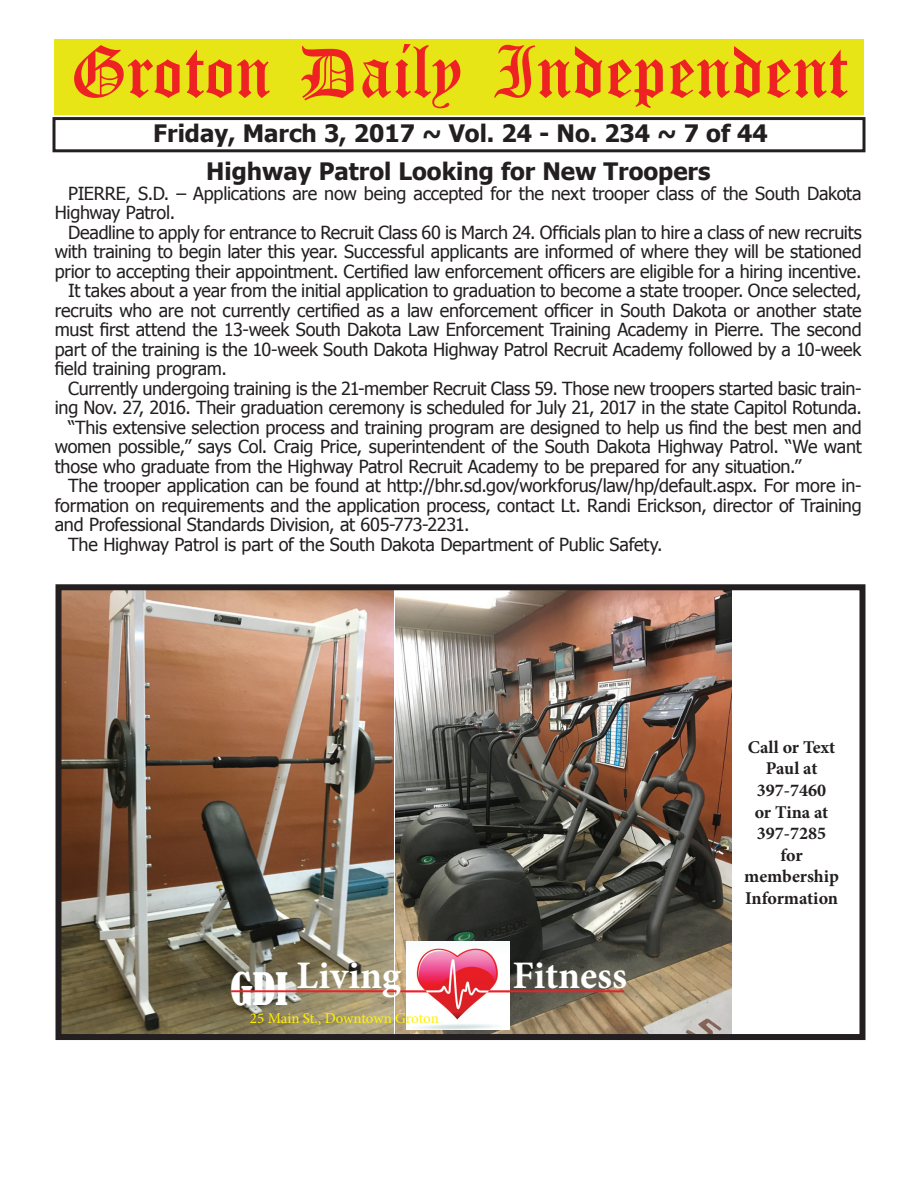
<style>
.page{position:relative;width:918px;height:1188px;background:#fff}
.page>*{position:absolute;margin:0;border:0;box-sizing:border-box;transform-origin:0 0}
.t1{font:54px "Old English Five";color:#ee2123}
.t2{font:700 39px "Minion Pro";color:#fff}
.t3{font:700 24px "Tahoma";color:#231f20}
.t4{font:18px/19.5px "Tahoma";letter-spacing:-.015em;color:#231f20}
.t5{font:700 18px/21.6px "Minion Pro";color:#231f20;text-align:center}
.t6{font:15px "Minion Pro";letter-spacing:-.01em;color:#fff101}
.s1{font-family:"Bernard";font-weight:400;font-stretch:condensed;font-size:42px}
</style>
<div class="page">
<div style="left:52px;top:117px;width:814px;height:35px;border:3px solid #231f20"></div>
<div style="left:54px;top:40px;width:810px;height:75px;background:#e7e515"></div>
<img style="left:396px;top:591px;width:335px;height:442px">
<img style="left:63px;top:591px;width:330px;height:442px">
<div style="left:56px;top:584px;width:810px;height:456px;border:6px solid #231f20"></div>
<hr style="left:231px;top:990px;width:175px;height:2px;background:#ee2027">
<hr style="left:509px;top:990px;width:115px;height:2px;background:#ee2027">
<img style="left:406px;top:942px;width:103px;height:87px">
<h1 class="t1" style="left:70px;top:47px;width:779px">Groton Daily Independent</h1>
<h3 class="t3" style="left:153px;top:116px;width:616px">Friday, March 3, 2017 ~ Vol. 24 - No. 234 ~ 7 of 44</h3>
<h3 class="t3" style="left:206px;top:155px;width:506px">Highway Patrol Looking for New Troopers</h3>
<p class="t4" style="left:55px;top:183px;width:808px;text-indent:14px">PIERRE, S.D. – Applications are now being accepted for the next trooper class of the South Dakota<br>Highway Patrol.</p>
<p class="t4" style="left:68px;top:222px;width:795px">Deadline to apply for entrance to Recruit Class 60 is March 24. Officials plan to hire a class of new recruits</p>
<p class="t4" style="left:55px;top:241px;width:808px">with training to begin later this year. Successful applicants are informed of where they will be stationed</p>
<p class="t4" style="left:55px;top:261px;width:808px">prior to accepting their appointment. Certified law enforcement officers are eligible for a hiring incentive.</p>
<p class="t4" style="left:68px;top:280px;width:795px">It takes about a year from the initial application to graduation to become a state trooper. Once selected,</p>
<p class="t4" style="left:55px;top:300px;width:808px">recruits who are not currently certified as a law enforcement officer in South Dakota or another state</p>
<p class="t4" style="left:55px;top:319px;width:808px">must first attend the 13-week South Dakota Law Enforcement Training Academy in Pierre. The second</p>
<p class="t4" style="left:55px;top:339px;width:808px">part of the training is the 10-week South Dakota Highway Patrol Recruit Academy followed by a 10-week</p>
<p class="t4" style="left:55px;top:358px;width:174px">field training program.</p>
<p class="t4" style="left:68px;top:378px;width:795px">Currently undergoing training is the 21-member Recruit Class 59. Those new troopers started basic train-</p>
<p class="t4" style="left:55px;top:397px;width:809px">ing Nov. 27, 2016. Their graduation ceremony is scheduled for July 21, 2017 in the state Capitol Rotunda.</p>
<p class="t4" style="left:68px;top:417px;width:795px">“This extensive selection process and training program are designed to help us find the best men and</p>
<p class="t4" style="left:55px;top:436px;width:808px">women possible,” says Col. Craig Price, superintendent of the South Dakota Highway Patrol. “We want</p>
<p class="t4" style="left:55px;top:456px;width:748px">those who graduate from the Highway Patrol Recruit Academy to be prepared for any situation.”</p>
<p class="t4" style="left:68px;top:475px;width:795px">The trooper application can be found at http://bhr.sd.gov/workforus/law/hp/default.aspx. For more in-</p>
<p class="t4" style="left:55px;top:495px;width:808px">formation on requirements and the application process, contact Lt. Randi Erickson, director of Training</p>
<p class="t4" style="left:55px;top:514px;width:416px">and Professional Standards Division, at 605-773-2231.</p>
<p class="t4" style="left:68px;top:534px;width:596px">The Highway Patrol is part of the South Dakota Department of Public Safety.</p>
<h2 class="t2" style="left:230px;top:948px;width:399px"><span class="s1">GDI</span> Living Heart Fitness</h2>
<p class="t6" style="left:250px;top:1008px;width:190px">25 Main St., Downtown Groton</p>
<p class="t5" style="left:744px;top:736px;width:96px">Call or Text<br>Paul at<br>397-7460<br>or Tina at<br>397-7285 for membership<br>Information</p>
</div>
